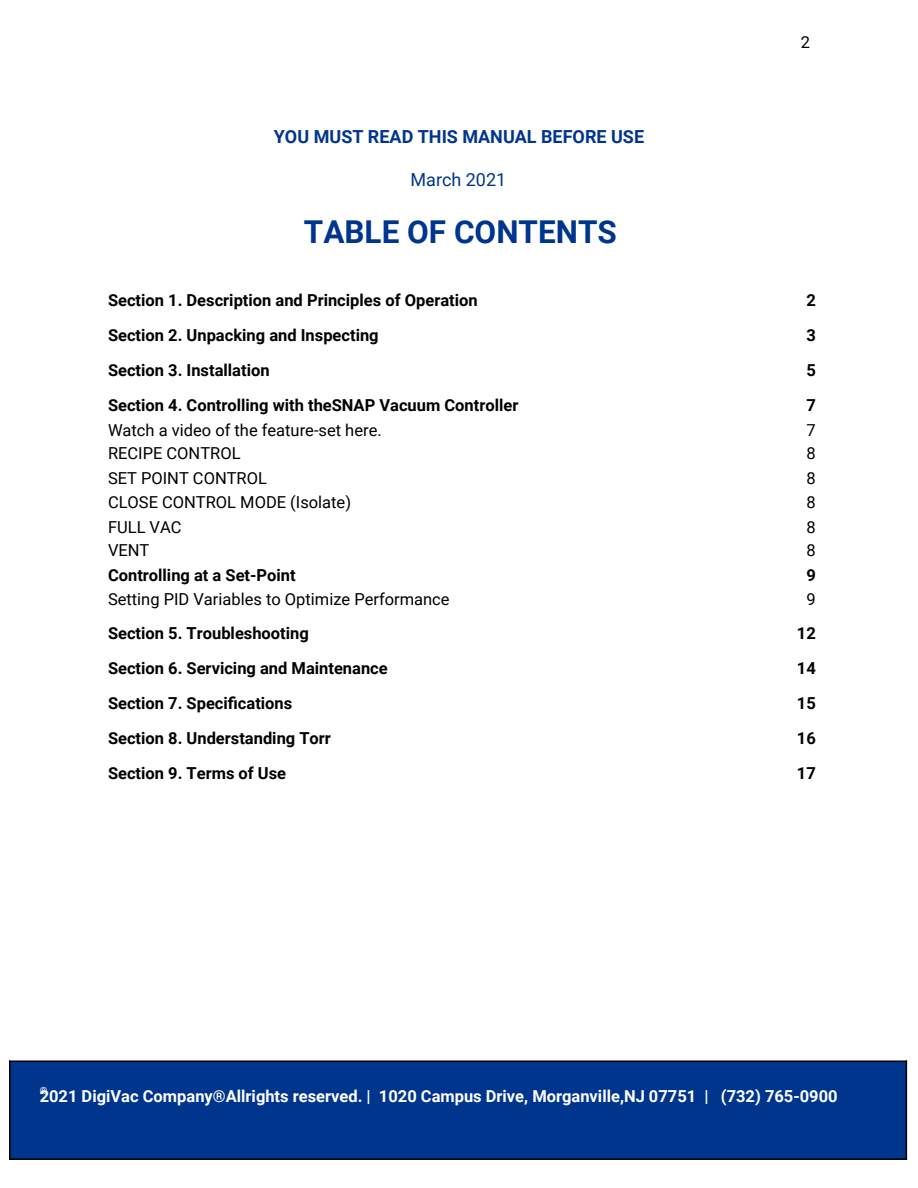
<style>
.page{position:relative;width:918px;height:1188px;background:#fff}
.page>*{position:absolute;margin:0;border:0;box-sizing:border-box;transform-origin:0 0}
.t1{font:700 31.5px "Roboto";color:#00358e}
.t2{font:700 18px "Roboto";color:#00358e}
.t3{font:18px "Roboto";color:#00358e}
.t4{font:700 16.5px/34.8px "Roboto";color:#000}
.t5{font:16.5px "Roboto";color:#000}
.t6{font:700 16.5px "Roboto";color:#fff}
.t7{font:700 9.9px "Roboto";color:#fff}
</style>
<div class="page">
<div style="left:9px;top:1061px;width:897px;height:98px;background:#00358e"></div>
<hr style="left:9px;top:1061px;width:1px;height:99px;background:#000">
<hr style="left:906px;top:1061px;width:1px;height:99px;background:#000">
<hr style="left:9px;top:1061px;width:898px;height:1px;background:#000">
<hr style="left:9px;top:1158px;width:898px;height:2px;background:#000">
<p class="t2" style="left:274px;top:127px;width:372px">YOU MUST READ THIS MANUAL BEFORE USE</p>
<p class="t3" style="left:411px;top:169px;width:97px">March 2021</p>
<p class="t1" style="left:304px;top:213px;width:314px">TABLE OF CONTENTS</p>
<p class="t4" style="left:108px;top:283px;width:371px">Section 1. Description and Principles of Operation<br>Section 2. Unpacking and Inspecting</p>
<p class="t4" style="left:108px;top:353px;width:163px">Section 3. Installation</p>
<p class="t4" style="left:108px;top:388px;width:412px">Section 4. Controlling with theSNAP Vacuum Controller</p>
<p class="t5" style="left:108px;top:420px;width:275px">Watch a video of the feature-set here.</p>
<p class="t5" style="left:108px;top:444px;width:134px">RECIPE CONTROL</p>
<p class="t5" style="left:108px;top:469px;width:160px">SET POINT CONTROL</p>
<p class="t5" style="left:108px;top:492px;width:245px">CLOSE CONTROL MODE (Isolate)</p>
<p class="t5" style="left:108px;top:517px;width:75px">FULL VAC</p>
<p class="t5" style="left:108px;top:541px;width:43px">VENT</p>
<p class="t4" style="left:108px;top:558px;width:189px">Controlling at a Set-Point</p>
<p class="t5" style="left:108px;top:589px;width:343px">Setting PID Variables to Optimize Performance</p>
<p class="t4" style="left:108px;top:616px;width:202px">Section 5. Troubleshooting</p>
<p class="t4" style="left:108px;top:651px;width:281px">Section 6. Servicing and Maintenance</p>
<p class="t4" style="left:108px;top:686px;width:186px">Section 7. Specifications</p>
<p class="t4" style="left:108px;top:721px;width:224px">Section 8. Understanding Torr</p>
<p class="t4" style="left:108px;top:756px;width:180px">Section 9. Terms of Use</p>
<p class="t5" style="left:801px;top:33px;width:11px">2</p>
<p class="t4" style="left:806px;top:283px;width:11px">2</p>
<p class="t4" style="left:806px;top:318px;width:11px">3</p>
<p class="t4" style="left:806px;top:353px;width:11px">5</p>
<p class="t4" style="left:806px;top:388px;width:11px">7</p>
<p class="t5" style="left:807px;top:420px;width:11px">7</p>
<p class="t5" style="left:807px;top:444px;width:11px">8</p>
<p class="t5" style="left:807px;top:469px;width:11px">8</p>
<p class="t5" style="left:807px;top:492px;width:11px">8</p>
<p class="t5" style="left:807px;top:517px;width:11px">8</p>
<p class="t5" style="left:807px;top:541px;width:11px">8</p>
<p class="t4" style="left:806px;top:558px;width:11px">9</p>
<p class="t5" style="left:807px;top:589px;width:11px">9</p>
<p class="t4" style="left:797px;top:616px;width:20px;text-align:justify">12<br>14<br>15<br>16<br>17</p>
<p class="t7" style="left:40px;top:1085px;width:9px">©</p>
<p class="t6" style="left:40px;top:1087px;width:799px">2021 DigiVac Company®Allrights reserved. | 1020 Campus Drive, Morganville,NJ 07751 | (732) 765-0900</p>
</div>
